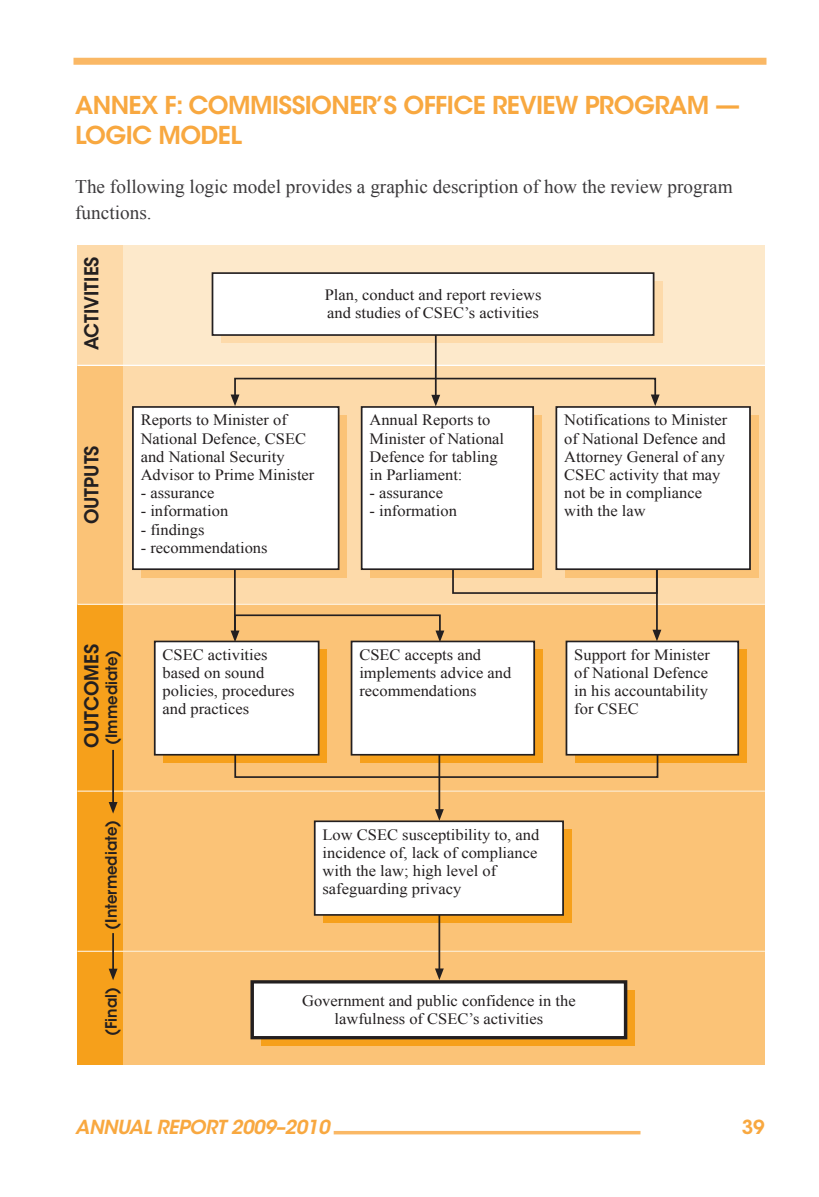
<style>
.page{position:relative;width:819px;height:1197px;background:#fff}
.page>*{position:absolute;margin:0;border:0;box-sizing:border-box;transform-origin:0 0}
.t1{font:600 24.5px/29.8px "ITC Avant Garde Std";letter-spacing:-.025em;color:#f8a840}
.t2{font:19.25px/26.2px "Times New Roman";color:#3c3a3c}
.t3{font:italic 600 19.25px "ITC Avant Garde Std";letter-spacing:-.025em;color:#f8a840}
.t4{font:600 19.25px "ITC Avant Garde Std";color:#f8a840}
.t5{font:600 19.07px "ITC Avant Garde Std";color:#231f20;scale:.95 1}
.t6{font:15.75px/18.2px "Times New Roman";color:#231f20;scale:1.05 1}
.t7{font:600 15.58px "ITC Avant Garde Std";color:#231f20;scale:.95 1}
</style>
<div class="page">
<div style="left:74px;top:58px;width:692px;height:7px;background:#fab865"></div>
<hr style="left:334px;top:1131px;width:306px;height:3px;background:#fab865">
<div style="left:77px;top:360px;width:688px;height:244px;background:#fddaaa"></div>
<div style="left:77px;top:360px;width:46px;height:244px;background:#fbc377"></div>
<div style="left:77px;top:604px;width:688px;height:187px;background:#fbc377"></div>
<div style="left:77px;top:791px;width:688px;height:159px;background:#fbc377"></div>
<div style="left:77px;top:950px;width:688px;height:115px;background:#fbc377"></div>
<div style="left:77px;top:245px;width:688px;height:120px;background:#fde9cb"></div>
<div style="left:77px;top:245px;width:46px;height:120px;background:#fddaaa"></div>
<div style="left:77px;top:604px;width:46px;height:187px;background:#f6a01b"></div>
<div style="left:77px;top:791px;width:46px;height:159px;background:#f6a01b"></div>
<div style="left:77px;top:950px;width:46px;height:115px;background:#f6a01b"></div>
<hr style="left:77px;top:791px;width:688px;height:1px;background:#fde9cb">
<hr style="left:77px;top:951px;width:688px;height:1px;background:#fde9cb">
<hr style="left:77px;top:604px;width:688px;height:1px;background:#feefd8">
<hr style="left:77px;top:365px;width:688px;height:1px;background:#fff">
<div style="left:221px;top:281px;width:441px;height:62px;background:#fddaaa"></div>
<div style="left:142px;top:415px;width:205px;height:162px;background:#fbc377"></div>
<div style="left:360px;top:650px;width:183px;height:113px;background:#f6a01b"></div>
<svg style="left:261px;top:990px;width:373px;height:56px;background:#eb991b"></svg>
<div style="left:565px;top:415px;width:194px;height:162px;background:#fbc377"></div>
<div style="left:370px;top:415px;width:172px;height:162px;background:#fbc377"></div>
<div style="left:575px;top:650px;width:172px;height:113px;background:#f6a01b"></div>
<div style="left:163px;top:650px;width:164px;height:113px;background:#f6a01b"></div>
<div style="left:323px;top:830px;width:249px;height:93px;background:#f6a01b"></div>
<hr style="left:435px;top:323px;width:2px;height:74px;background:#231f20">
<svg style="left:432px;top:398px;width:7px;height:8px"></svg>
<hr style="left:439px;top:755px;width:1px;height:57px;background:#231f20">
<svg style="left:435px;top:809px;width:9px;height:11px"></svg>
<hr style="left:439px;top:909px;width:1px;height:62px;background:#231f20">
<svg style="left:435px;top:968px;width:9px;height:12px"></svg>
<div style="left:234px;top:378px;width:422px;height:20px;border:2px solid #231f20"></div>
<svg style="left:651px;top:395px;width:9px;height:11px"></svg>
<svg style="left:231px;top:395px;width:8px;height:11px"></svg>
<hr style="left:656px;top:564px;width:2px;height:68px;background:#231f20">
<svg style="left:653px;top:630px;width:8px;height:11px"></svg>
<div style="left:452px;top:549px;width:206px;height:45px;border:2px solid #231f20"></div>
<hr style="left:234px;top:560px;width:2px;height:73px;background:#231f20">
<div style="left:234px;top:614px;width:207px;height:20px;border:2px solid #231f20"></div>
<svg style="left:435px;top:631px;width:9px;height:10px"></svg>
<svg style="left:231px;top:631px;width:8px;height:10px"></svg>
<div style="left:234px;top:742px;width:424px;height:36px;border:2px solid #231f20"></div>
<div style="left:212px;top:273px;width:442px;height:62px;background:#fff"></div>
<div style="left:212px;top:272px;width:442px;height:64px;border:2px solid #231f20"></div>
<div style="left:133px;top:407px;width:206px;height:162px;background:#fff"></div>
<div style="left:132px;top:406px;width:207px;height:164px;border:2px solid #231f20"></div>
<div style="left:352px;top:641px;width:182px;height:114px;background:#fff"></div>
<div style="left:351px;top:641px;width:184px;height:115px;border:2px solid #231f20"></div>
<div style="left:252px;top:982px;width:374px;height:56px;background:#fff"></div>
<div style="left:251px;top:980px;width:376px;height:59px;border:3px solid #231f20"></div>
<div style="left:556px;top:407px;width:194px;height:162px;background:#fff"></div>
<div style="left:556px;top:406px;width:195px;height:164px;border:2px solid #231f20"></div>
<div style="left:362px;top:407px;width:171px;height:162px;background:#fff"></div>
<div style="left:361px;top:406px;width:173px;height:164px;border:2px solid #231f20"></div>
<div style="left:566px;top:641px;width:172px;height:114px;background:#fff"></div>
<div style="left:566px;top:641px;width:173px;height:115px;border:2px solid #231f20"></div>
<div style="left:155px;top:641px;width:164px;height:114px;background:#fff"></div>
<div style="left:154px;top:641px;width:166px;height:115px;border:2px solid #231f20"></div>
<div style="left:315px;top:821px;width:248px;height:94px;background:#fff"></div>
<div style="left:314px;top:820px;width:250px;height:96px;border:2px solid #231f20"></div>
<hr style="left:112px;top:750px;width:2px;height:55px;background:#231f20">
<svg style="left:109px;top:802px;width:9px;height:12px"></svg>
<hr style="left:112px;top:933px;width:2px;height:38px;background:#231f20">
<svg style="left:109px;top:969px;width:9px;height:11px"></svg>
<h1 class="t1" style="left:75px;top:93px;width:666px">ANNEX F: COMMISSIONER’S OFFICE REVIEW PROGRAM —<br>LOGIC MODEL</h1>
<p class="t2" style="left:75px;top:174px;width:659px">The following logic model provides a graphic description of how the review program functions.</p>
<p class="t5" style="left:84px;top:350px;width:100px;rotate:-90deg">ACTIVITIES</p>
<p class="t5" style="left:84px;top:524px;width:85px;rotate:-90deg">OUTPUTS</p>
<p class="t6" style="left:325px;top:285px;width:208px">Plan, conduct and report reviews and studies of CSEC’s activities</p>
<p class="t6" style="left:141px;top:411px;width:167px">Reports to Minister of<br>National Defence, CSEC and National Security<br>Advisor to Prime Minister</p>
<p class="t6" style="left:141px;top:484px;width:72px">- assurance</p>
<p class="t6" style="left:141px;top:502px;width:85px">- information</p>
<p class="t6" style="left:141px;top:520px;width:62px">- findings</p>
<p class="t6" style="left:141px;top:538px;width:122px">- recommendations</p>
<p class="t6" style="left:369px;top:411px;width:130px">Annual Reports to<br>Minister of National<br>Defence for tabling in Parliament:</p>
<p class="t6" style="left:369px;top:484px;width:72px">- assurance</p>
<p class="t6" style="left:369px;top:502px;width:85px">- information</p>
<p class="t6" style="left:564px;top:411px;width:157px">Notifications to Minister of National Defence and<br>Attorney General of any<br>CSEC activity that may not be in compliance with the law</p>
<p class="t5" style="left:84px;top:748px;width:111px;rotate:-90deg">OUTCOMES</p>
<p class="t7" style="left:106px;top:745px;width:102px;rotate:-90deg">(Immediate)</p>
<p class="t7" style="left:105px;top:930px;width:117px;rotate:-90deg">(Intermediate)</p>
<p class="t7" style="left:105px;top:1036px;width:53px;rotate:-90deg">(Final)</p>
<p class="t6" style="left:163px;top:645px;width:127px">CSEC activities based on sound policies, procedures and practices</p>
<p class="t6" style="left:359px;top:645px;width:146px">CSEC accepts and implements advice and recommendations</p>
<p class="t6" style="left:574px;top:645px;width:131px;text-align:justify">Support for Minister of National Defence in his accountability for CSEC</p>
<p class="t6" style="left:323px;top:825px;width:208px">Low CSEC susceptibility to, and incidence of, lack of compliance with the law; high level of safeguarding privacy</p>
<p class="t6" style="left:302px;top:992px;width:262px;text-align:center">Government and public confidence in the lawfulness of CSEC’s activities</p>
<p class="t3" style="left:75px;top:1120px;width:256px">ANNUAL REPORT 2009–2010</p>
<p class="t4" style="left:742px;top:1120px;width:24px">39</p>
</div>
